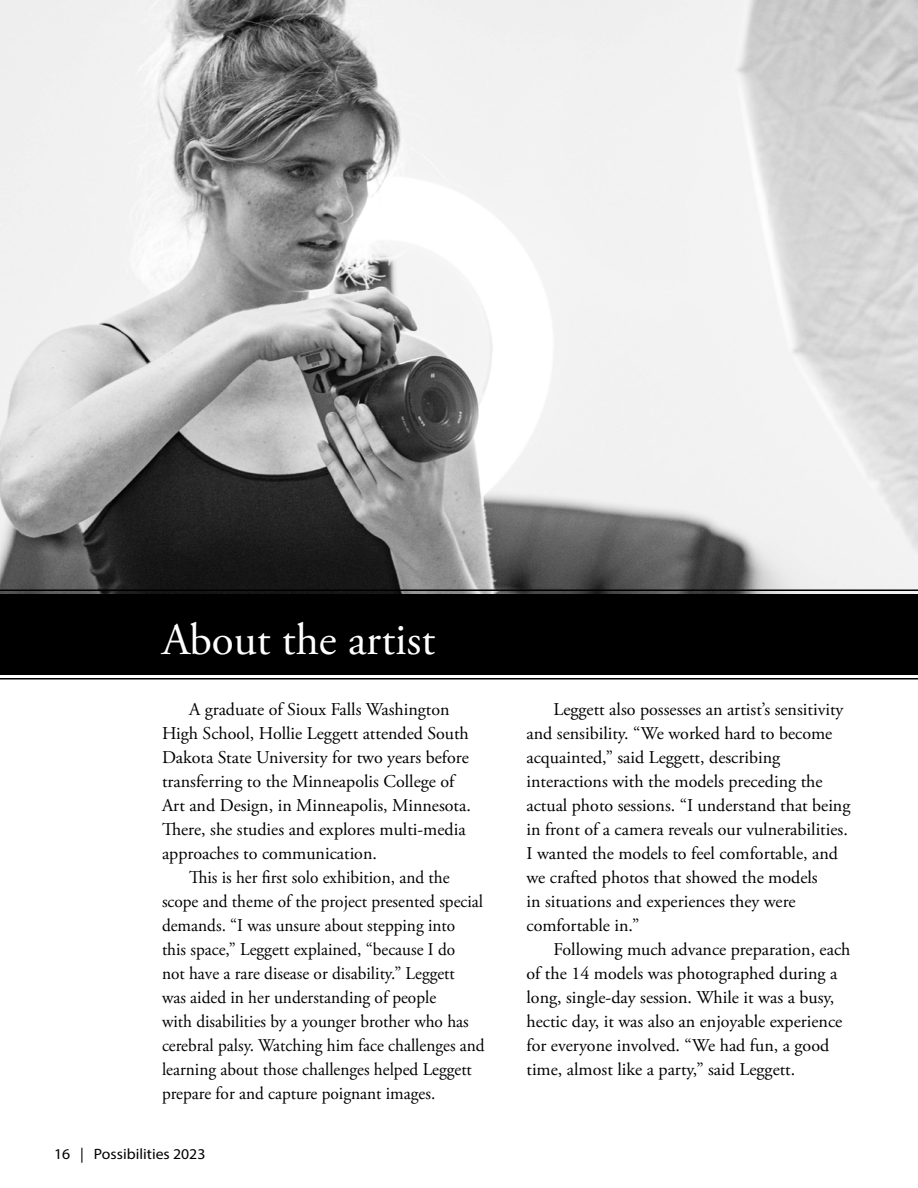
<style>
.page{position:relative;width:918px;height:1188px;background:#fff}
.page>*{position:absolute;margin:0;border:0;box-sizing:border-box;transform-origin:0 0}
.paragraph{font:45px "Adobe Garamond Pro";color:#fff}
.paragraph-2{font:18px/24px "Adobe Garamond Pro";color:#000}
.paragraph-3{font:18px/24px "Adobe Garamond Pro";color:#000;scale:.96 1}
.t1{font:15px "Myriad Pro";color:#000;scale:1.05 1}
</style>
<div class="page">
<img style="left:0;top:0;width:918px;height:589px">
<svg style="left:0;top:589px;width:918px;height:91px"></svg>
<div style="left:0;top:594px;width:918px;height:81px;background:#000"></div>
<p class="paragraph" style="left:162px;top:612px;width:275px">About the artist</p>
<p class="paragraph-2" style="left:162px;top:698px;width:310px;text-indent:27px">A graduate of Sioux Falls Washington High School, Hollie Leggett attended South Dakota State University for two years before transferring to the Minneapolis College of Art and Design, in Minneapolis, Minnesota.<br>There, she studies and explores multi-media approaches to communication.</p>
<p class="paragraph-3" style="left:162px;top:866px;width:338px;text-indent:27px">This is her first solo exhibition, and the scope and theme of the project presented special demands. “I was unsure about stepping into<br>this space,” Leggett explained, “because I do<br>not have a rare disease or disability.” Leggett<br>was aided in her understanding of people<br>with disabilities by a younger brother who has cerebral palsy. Watching him face challenges and learning about those challenges helped Leggett prepare for and capture poignant images.</p>
<p class="t1" style="left:54px;top:1144px;width:146px">16 | Possibilities 2023</p>
<p class="paragraph-2" style="left:526px;top:698px;width:325px;text-indent:27px">Leggett also possesses an artist’s sensitivity and sensibility. “We worked hard to become acquainted,” said Leggett, describing interactions with the models preceding the actual photo sessions. “I understand that being in front of a camera reveals our vulnerabilities.<br>I wanted the models to feel comfortable, and we crafted photos that showed the models<br>in situations and experiences they were comfortable in.”</p>
<p class="paragraph-2" style="left:526px;top:938px;width:325px;text-indent:27px">Following much advance preparation, each of the 14 models was photographed during a long, single-day session. While it was a busy, hectic day, it was also an enjoyable experience for everyone involved. “We had fun, a good time, almost like a party,” said Leggett.</p>
</div>
